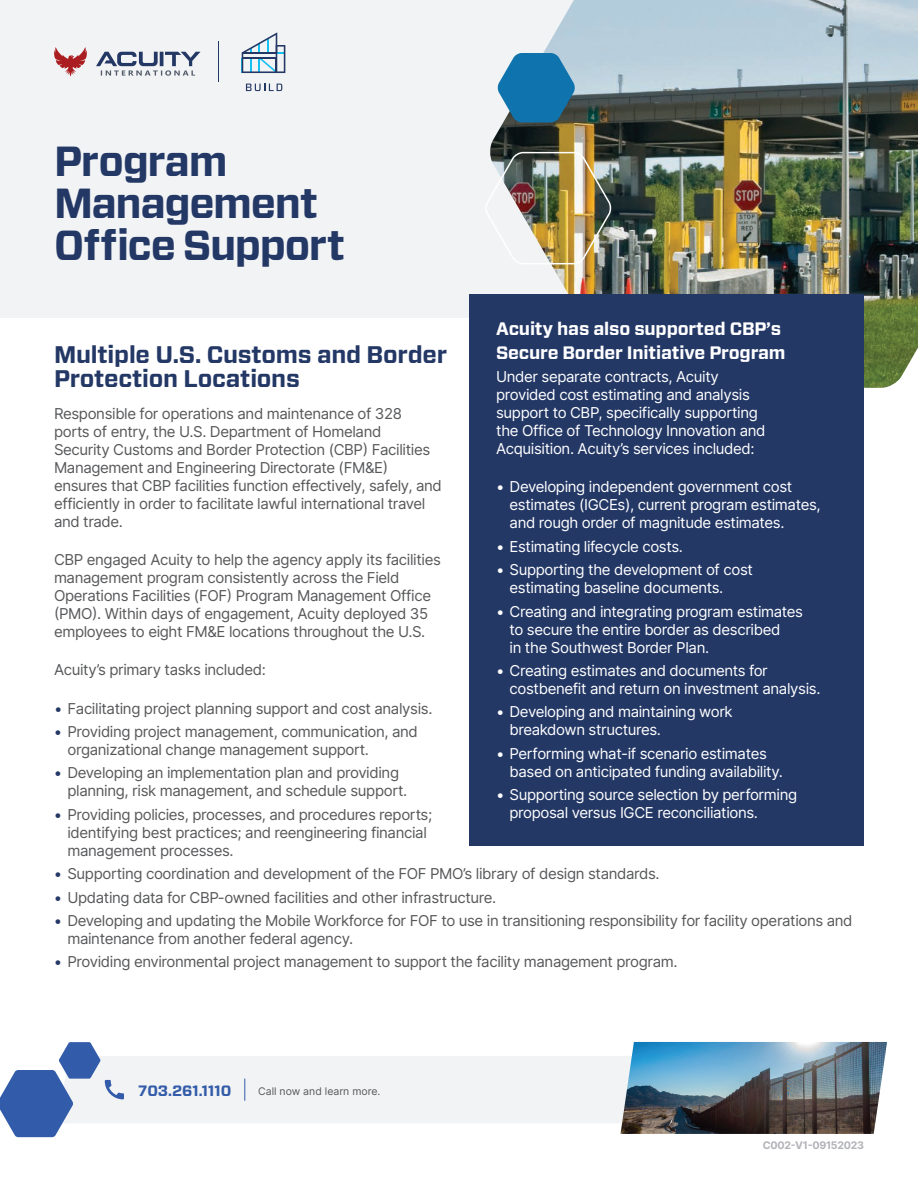
<style>
.page{position:relative;width:918px;height:1188px;background:#fff}
.page>*{position:absolute;margin:0;border:0;box-sizing:border-box;transform-origin:0 0}
.t1{font:700 42px/42px "Forza";letter-spacing:-.03em;color:#243866}
.t2{font:700 24px/24px "Forza";letter-spacing:-.01em;color:#243866}
.t3{font:700 18px/23.4px "Forza";letter-spacing:-.01em;color:#fff}
.t4{font:15px/18px "Inter";letter-spacing:-.025em;color:#57585a}
.t5{font:15px/18px "Inter";letter-spacing:-.025em;color:#fff}
.t6{font:700 15px "Forza";color:#325ba9}
.t7{font:10.5px "Inter";color:#57585a}
.t8{font:700 10.5px "Inter";letter-spacing:-.025em;color:#b2b3b7}
.s1{color:#243866}
</style>
<div class="page">
<div style="left:0;top:0;width:918px;height:317px;background:#f2f3f4"></div>
<img style="left:490px;top:0;width:428px;height:388px">
<svg style="left:497px;top:53px;width:78px;height:69px;background:#3483af"></svg>
<img style="left:486px;top:151px;width:127px;height:114px">
<hr style="left:219px;top:42px;width:1px;height:40px;background:#243866">
<svg style="left:54px;top:47px;width:33px;height:29px"></svg>
<svg style="left:96px;top:52px;width:104px;height:24px"></svg>
<div style="left:469px;top:294px;width:395px;height:551px;background:#243866"></div>
<svg style="left:246px;top:84px;width:36px;height:7px"></svg>
<svg style="left:242px;top:32px;width:43px;height:41px"></svg>
<div style="left:124px;top:1056px;width:496px;height:67px;background:#f2f3f4"></div>
<svg style="left:244px;top:1079px;width:1px;height:22px"></svg>
<img style="left:620px;top:1042px;width:267px;height:92px">
<svg style="left:0;top:1042px;width:124px;height:95px"></svg>
<h1 class="t1" style="left:54px;top:141px;width:293px">Program<br>Management<br>Office Support</h1>
<p class="t3" style="left:496px;top:318px;width:291px">Acuity has also supported CBP’s<br>Secure Border Initiative Program</p>
<p class="t5" style="left:496px;top:367px;width:271px">Under separate contracts, Acuity provided cost estimating and analysis support to CBP, specifically supporting the Office of Technology Innovation and Acquisition. Acuity’s services included:</p>
<p class="t5" style="left:510px;top:478px;width:313px;text-indent:-13px">• Developing independent government cost estimates (IGCEs), current program estimates, and rough order of magnitude estimates.</p>
<p class="t5" style="left:496px;top:537px;width:188px">• Estimating lifecycle costs.</p>
<p class="t5" style="left:510px;top:560px;width:245px;text-indent:-13px">• Supporting the development of cost estimating baseline documents.</p>
<p class="t5" style="left:510px;top:602px;width:295px;text-indent:-13px">• Creating and integrating program estimates to secure the entire border as described<br>in the Southwest Border Plan.</p>
<p class="t5" style="left:510px;top:661px;width:312px;text-indent:-13px">• Creating estimates and documents for costbenefit and return on investment analysis.</p>
<p class="t5" style="left:510px;top:703px;width:225px;text-indent:-13px">• Developing and maintaining work breakdown structures.</p>
<p class="t5" style="left:510px;top:744px;width:275px;text-indent:-13px">• Performing what-if scenario estimates based on anticipated funding availability.</p>
<p class="t5" style="left:510px;top:785px;width:289px;text-indent:-13px">• Supporting source selection by performing proposal versus IGCE reconciliations.</p>
<h2 class="t2" style="left:54px;top:343px;width:395px">Multiple U.S. Customs and Border<br>Protection Locations</h2>
<p class="t4" style="left:54px;top:404px;width:389px">Responsible for operations and maintenance of 328<br>ports of entry, the U.S. Department of Homeland<br>Security Customs and Border Protection (CBP) Facilities Management and Engineering Directorate (FM&amp;E) ensures that CBP facilities function effectively, safely, and efficiently in order to facilitate lawful international travel and trade.</p>
<p class="t4" style="left:54px;top:550px;width:388px">CBP engaged Acuity to help the agency apply its facilities management program consistently across the Field Operations Facilities (FOF) Program Management Office (PMO). Within days of engagement, Acuity deployed 35 employees to eight FM&amp;E locations throughout the U.S.</p>
<p class="t4" style="left:54px;top:661px;width:213px">Acuity’s primary tasks included:</p>
<p class="t4" style="left:54px;top:699px;width:380px"><span class="s1">•</span> Facilitating project planning support and cost analysis.</p>
<p class="t4" style="left:67px;top:722px;width:352px;text-indent:-13px"><span class="s1">•</span> Providing project management, communication, and organizational change management support.</p>
<p class="t4" style="left:67px;top:764px;width:341px;text-indent:-13px"><span class="s1">•</span> Developing an implementation plan and providing planning, risk management, and schedule support.</p>
<p class="t4" style="left:67px;top:805px;width:366px;text-indent:-13px"><span class="s1">•</span> Providing policies, processes, and procedures reports; identifying best practices; and reengineering financial management processes.</p>
<p class="t4" style="left:54px;top:865px;width:607px"><span class="s1">•</span> Supporting coordination and development of the FOF PMO’s library of design standards.</p>
<p class="t4" style="left:54px;top:888px;width:444px"><span class="s1">•</span> Updating data for CBP-owned facilities and other infrastructure.</p>
<p class="t4" style="left:67px;top:911px;width:787px;text-indent:-13px"><span class="s1">•</span> Developing and updating the Mobile Workforce for FOF to use in transitioning responsibility for facility operations and maintenance from another federal agency.</p>
<p class="t4" style="left:54px;top:953px;width:625px"><span class="s1">•</span> Providing environmental project management to support the facility management program.</p>
<p class="t6" style="left:138px;top:1080px;width:95px">703.261.1110</p>
<p class="t7" style="left:258px;top:1083px;width:124px">Call now and learn more.</p>
<p class="t8" style="left:763px;top:1138px;width:103px">C002-V1-09152023</p>
</div>
